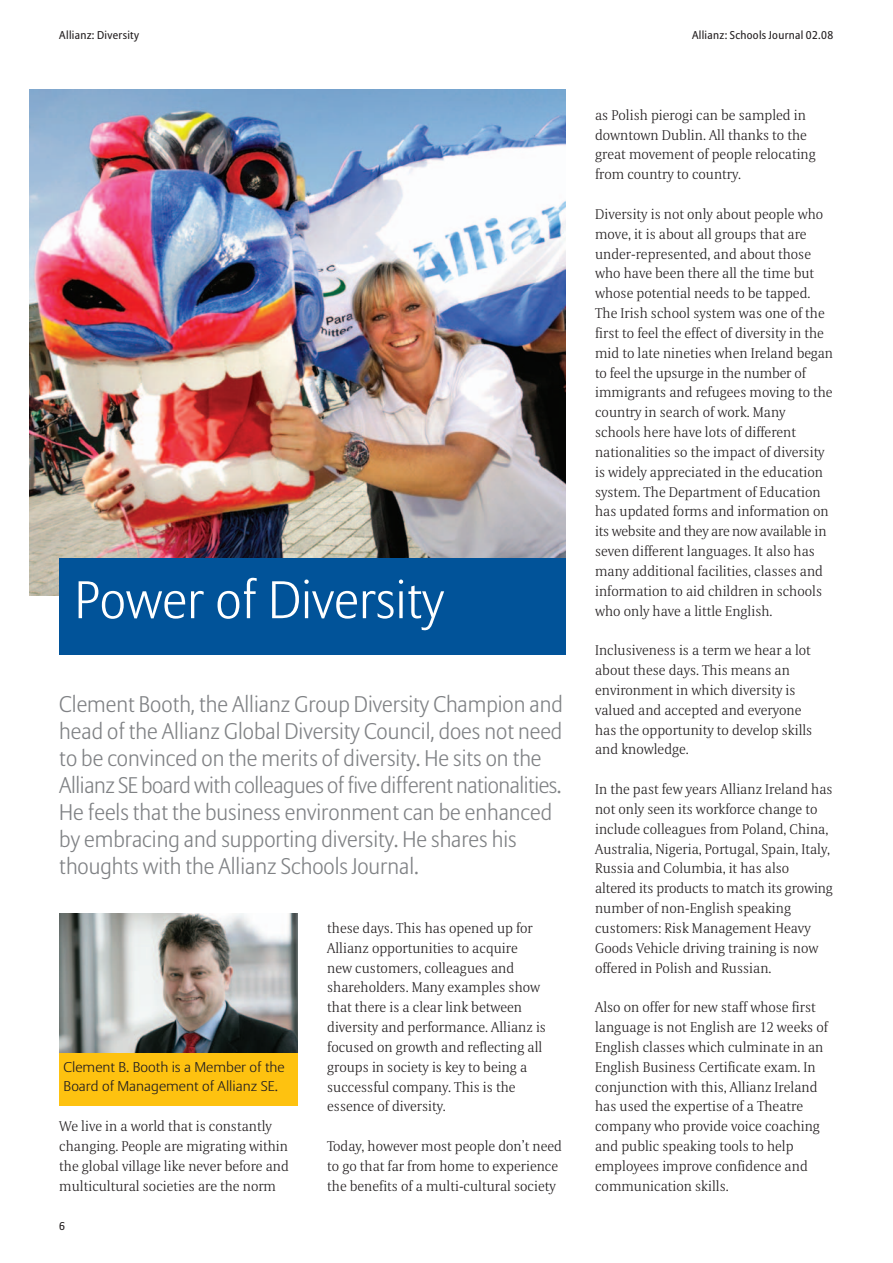
<style>
.page{position:relative;width:893px;height:1263px;background:#fff}
.page>*{position:absolute;margin:0;border:0;box-sizing:border-box;transform-origin:0 0}
.t1{font:300 52.5px "Allianz Sans";color:#fff}
.t2{font:300 22.5px/27px "Allianz Sans";color:#808285}
.t3{font:300 14.1px/19.8px "Allianz Serif";color:#231f20}
.t4{font:300 14.1px/19.8px "Allianz Sans";color:#231f20;scale:1.09 1}
.t5{font:11.25px "Allianz Sans";letter-spacing:.025em;color:#231f20}
</style>
<div class="page">
<div style="left:59px;top:1053px;width:238px;height:53px;background:#fec210"></div>
<img style="left:30px;top:90px;width:535px;height:506px">
<div style="left:59px;top:558px;width:506px;height:97px;background:#015399"></div>
<img style="left:59px;top:914px;width:238px;height:139px">
<p class="t5" style="left:59px;top:30px;width:81px">Allianz: Diversity</p>
<p class="t5" style="left:692px;top:30px;width:143px">Allianz: Schools Journal 02.08</p>
<h1 class="t1" style="left:75px;top:577px;width:371px">Power of Diversity</h1>
<p class="t2" style="left:59px;top:693px;width:505px">Clement Booth, the Allianz Group Diversity Champion and head of the Allianz Global Diversity Council, does not need to be convinced on the merits of diversity. He sits on the Allianz SE board with colleagues of five different nationalities.<br>He feels that the business environment can be enhanced by embracing and supporting diversity. He shares his thoughts with the Allianz Schools Journal.</p>
<p class="t4" style="left:64px;top:1058px;width:204px">Clement B. Booth is a Member of the<br>Board of Management of Allianz SE.</p>
<p class="t3" style="left:59px;top:1117px;width:231px">We live in a world that is constantly changing. People are migrating within the global village like never before and multicultural societies are the norm</p>
<p class="t5" style="left:59px;top:1221px;width:7px">6</p>
<p class="t3" style="left:327px;top:919px;width:220px">these days. This has opened up for<br>Allianz opportunities to acquire new customers, colleagues and shareholders. Many examples show that there is a clear link between diversity and performance. Allianz is focused on growth and reflecting all groups in society is key to being a successful company. This is the essence of diversity.</p>
<p class="t3" style="left:327px;top:1137px;width:236px">Today, however most people don’t need to go that far from home to experience the benefits of a multi-cultural society</p>
<p class="t3" style="left:595px;top:106px;width:222px">as Polish pierogi can be sampled in downtown Dublin. All thanks to the great movement of people relocating from country to country.</p>
<p class="t3" style="left:595px;top:205px;width:239px">Diversity is not only about people who move, it is about all groups that are under-represented, and about those who have been there all the time but whose potential needs to be tapped.<br>The Irish school system was one of the first to feel the effect of diversity in the mid to late nineties when Ireland began to feel the upsurge in the number of immigrants and refugees moving to the country in search of work. Many schools here have lots of different nationalities so the impact of diversity is widely appreciated in the education system. The Department of Education has updated forms and information on its website and they are now available in seven different languages. It also has many additional facilities, classes and information to aid children in schools who only have a little English.</p>
<p class="t3" style="left:595px;top:641px;width:219px">Inclusiveness is a term we hear a lot about these days. This means an environment in which diversity is valued and accepted and everyone has the opportunity to develop skills and knowledge.</p>
<p class="t3" style="left:595px;top:780px;width:239px">In the past few years Allianz Ireland has not only seen its workforce change to include colleagues from Poland, China, Australia, Nigeria, Portugal, Spain, Italy, Russia and Columbia, it has also altered its products to match its growing number of non-English speaking customers: Risk Management Heavy Goods Vehicle driving training is now offered in Polish and Russian.</p>
<p class="t3" style="left:595px;top:998px;width:234px">Also on offer for new staff whose first language is not English are 12 weeks of English classes which culminate in an English Business Certificate exam. In conjunction with this, Allianz Ireland has used the expertise of a Theatre company who provide voice coaching and public speaking tools to help employees improve confidence and communication skills.</p>
</div>
